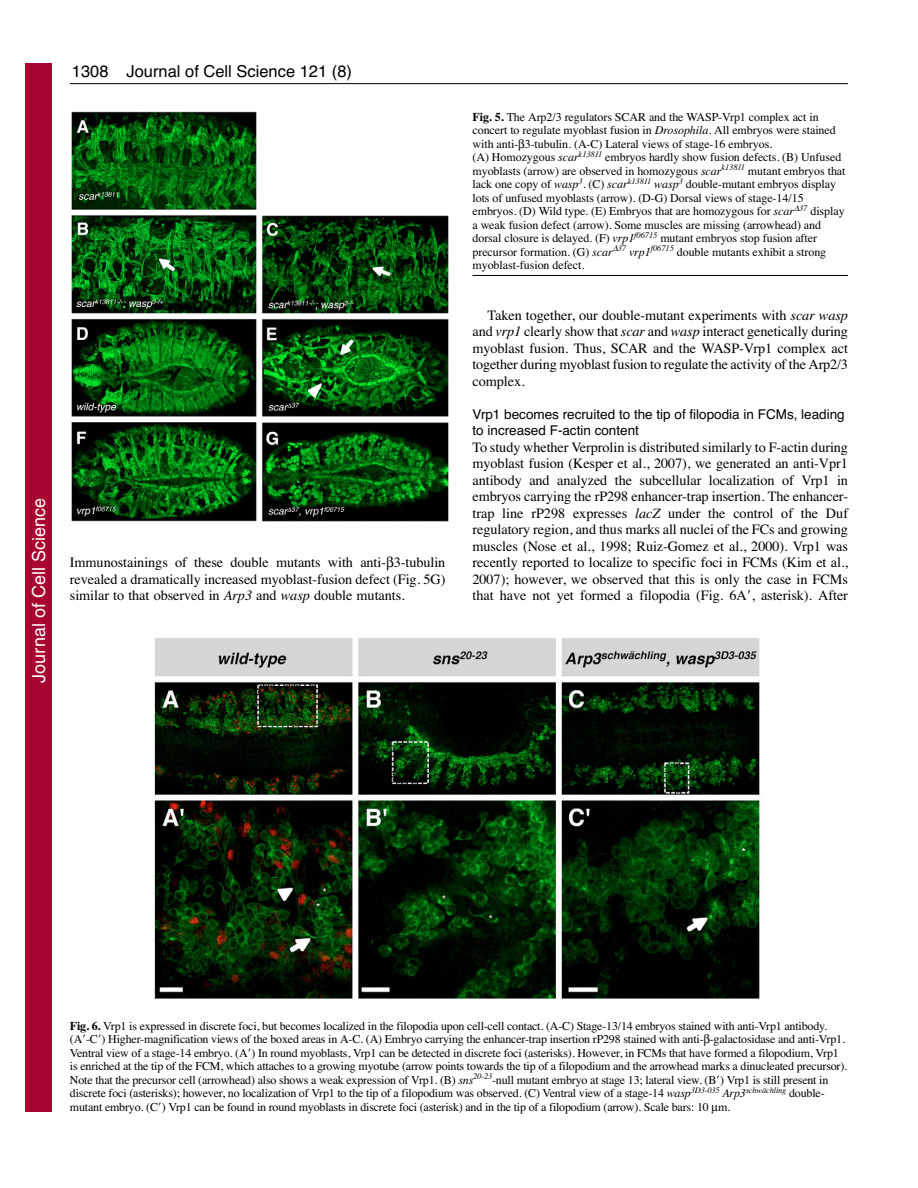
<style>
.page{position:relative;width:918px;height:1188px;background:#fff}
.page>*{position:absolute;margin:0;border:0;box-sizing:border-box;transform-origin:0 0}
.t1{font:18px "Helvetica";color:#fff}
.t2{font:16.5px "Helvetica";color:#000}
.t3{font:14.25px/16.5px "Times";letter-spacing:-.005em;color:#000;text-align:justify}
.t4{font:13.5px/16.5px "Helvetica";color:#000}
.t5{font:12px/13.5px "Times";letter-spacing:-.015em;color:#000}
.s1{font-style:italic}
.s2{font-weight:700}
.s3{font-family:"Mathematical Pi One"}
</style>
<div class="page">
<hr style="left:70px;top:83px;width:778px;height:1px;background:#000">
<img style="left:71px;top:111px;width:378px;height:411px">
<hr style="left:472px;top:275px;width:376px;height:1px;background:#000">
<img style="left:154px;top:638px;width:606px;height:361px">
<div style="left:26px;top:64px;width:26px;height:1048px;background:#a90332"></div>
<h2 class="t2" style="left:72px;top:65px;width:38px">1308</h2>
<h2 class="t2" style="left:127px;top:65px;width:227px">Journal of Cell Science 121 (8)</h2>
<h1 class="t1" style="left:28px;top:683px;width:186px;rotate:-90deg">Journal of Cell Science</h1>
<p class="t3" style="left:70px;top:555px;width:377px">Immunostainings of these double mutants with anti- 3-tubulin revealed a dramatically increased myoblast-fusion defect (Fig. 5G) similar to that observed in <span class="s1">Arp3</span> and <span class="s1">wasp</span> double mutants.</p>
<p class="t5" style="left:472px;top:111px;width:375px"><span class="s2">Fig. 5.</span> The Arp2/3 regulators SCAR and the WASP-Vrp1 complex act in concert to regulate myoblast fusion in <span class="s1">Drosophila.</span> All embryos were stained with anti- 3-tubulin. (A-C) Lateral views of stage-16 embryos.<br>(A) Homozygous <span class="s1">scar</span><sup>k13811</sup> embryos hardly show fusion defects. (B) Unfused myoblasts (arrow) are observed in homozygous <span class="s1">scar</span><sup>k13811</sup> mutant embryos that lack one copy of <span class="s1">wasp</span><sup>3</sup>. (C) <span class="s1">scar</span><sup>k13811</sup> <span class="s1">wasp</span><sup>3</sup> double-mutant embryos display lots of unfused myoblasts (arrow). (D-G) Dorsal views of stage-14/15 embryos. (D) Wild type. (E) Embryos that are homozygous for <span class="s1">scar</span> <sup>37</sup> display a weak fusion defect (arrow). Some muscles are missing (arrowhead) and dorsal closure is delayed. (F) <span class="s1">vrp1</span><sup>f06715</sup> mutant embryos stop fusion after precursor formation. (G) <span class="s1">scar</span> <sup>37</sup> <span class="s1">vrp1</span><sup>f06715</sup> double mutants exhibit a strong myoblast-fusion defect.</p>
<p class="t3" style="left:472px;top:308px;width:377px;text-indent:15px">Taken together, our double-mutant experiments with <span class="s1">scar wasp </span>and <span class="s1">vrp1</span> clearly show that <span class="s1">scar</span> and <span class="s1">wasp</span> interact genetically during myoblast fusion. Thus, SCAR and the WASP-Vrp1 complex act together during myoblast fusion to regulate the activity of the Arp2/3 complex.</p>
<p class="t4" style="left:472px;top:407px;width:374px">Vrp1 becomes recruited to the tip of filopodia in FCMs, leading to increased F-actin content</p>
<p class="t3" style="left:472px;top:440px;width:377px">To study whether Verprolin is distributed similarly to F-actin during myoblast fusion (Kesper et al., 2007), we generated an anti-Vpr1 antibody and analyzed the subcellular localization of Vrp1 in embryos carrying the rP298 enhancer-trap insertion. The enhancer&shy;trap line rP298 expresses <span class="s1">lacZ</span> under the control of the Duf regulatory region, and thus marks all nuclei of the FCs and growing muscles (Nose et al., 1998; Ruiz-Gomez et al., 2000). Vrp1 was recently reported to localize to specific foci in FCMs (Kim et al., 2007); however, we observed that this is only the case in FCMs that have not yet formed a filopodia (Fig. 6A<span class="s3">-</span>, asterisk). After</p>
<p class="t5" style="left:70px;top:1020px;width:779px"><span class="s2">Fig. 6.</span> Vrp1 is expressed in discrete foci, but becomes localized in the filopodia upon cell-cell contact. (A-C) Stage-13/14 embryos stained with anti-Vrp1 antibody. (A<span class="s3">-</span>-C<span class="s3">-</span>) Higher-magnification views of the boxed areas in A-C. (A) Embryo carrying the enhancer-trap insertion rP298 stained with anti- -galactosidase and anti-Vrp1.<br>Ventral view of a stage-14 embryo. (A<span class="s3">-</span>) In round myoblasts, Vrp1 can be detected in discrete foci (asterisks). However, in FCMs that have formed a filopodium, Vrp1 is enriched at the tip of the FCM, which attaches to a growing myotube (arrow points towards the tip of a filopodium and the arrowhead marks a dinucleated precursor).<br>Note that the precursor cell (arrowhead) also shows a weak expression of Vrp1. (B) <span class="s1">sns</span><sup>20-23</sup>-null mutant embryo at stage 13; lateral view. (B<span class="s3">-</span>) Vrp1 is still present in discrete foci (asterisks); however, no localization of Vrp1 to the tip of a filopodium was observed. (C) Ventral view of a stage-14 <span class="s1">wasp</span><sup>3D3-035</sup> <span class="s1">Arp3</span><sup>schwächling</sup> double&shy;mutant embryo. (C<span class="s3">-</span>) Vrp1 can be found in round myoblasts in discrete foci (asterisk) and in the tip of a filopodium (arrow). Scale bars: 10 m.</p>
</div>
